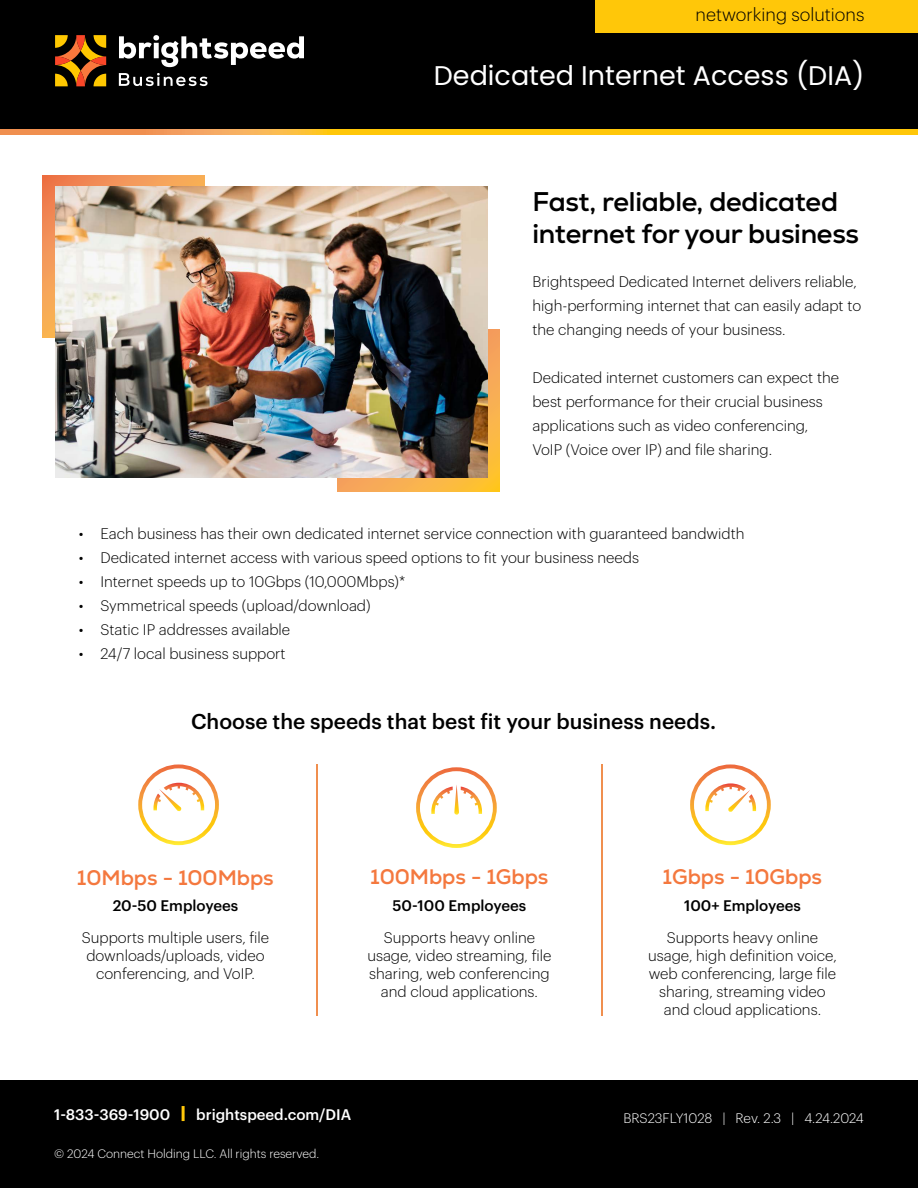
<style>
.page{position:relative;width:918px;height:1188px;background:#fff}
.page>*{position:absolute;margin:0;border:0;box-sizing:border-box;transform-origin:0 0}
.t1{font:700 27px/32.4px "Nexa";letter-spacing:-.01em;color:#000}
.t2{font:27px "Poppins";color:#fff}
.t3{font:500 21px "Graphik";color:#000}
.t4{font:700 21px "Nexa";color:#f4783e}
.t5{font:300 18px "Graphik";color:#000}
.t6{font:300 15px/18px "Graphik";color:#000;text-align:center}
.t7{font:500 15px "Graphik";color:#000}
.t8{font:500 15px "Graphik";color:#fff}
.t9{font:300 13.5px "Graphik";color:#fff}
.t10{font:300 12px "Graphik";color:#fff}
</style>
<div class="page">
<div style="left:0;top:0;width:918px;height:135px;background:#000"></div>
<div style="left:0;top:1080px;width:918px;height:108px;background:#000"></div>
<hr style="left:182px;top:1106px;width:3px;height:15px;background:#ffc709">
<div style="left:595px;top:0;width:323px;height:32px;background:#ffc709"></div>
<svg style="left:0;top:129px;width:918px;height:6px;background:#fbb922"></svg>
<svg style="left:55px;top:35px;width:51px;height:51px"></svg>
<svg style="left:119px;top:35px;width:185px;height:32px"></svg>
<svg style="left:119px;top:73px;width:89px;height:13px"></svg>
<svg style="left:338px;top:330px;width:162px;height:162px;background:#f3af4d"></svg>
<svg style="left:42px;top:175px;width:162px;height:162px;background:#f29758"></svg>
<img style="left:55px;top:187px;width:432px;height:290px">
<hr style="left:317px;top:764px;width:1px;height:251px;background:#f08f4f">
<svg style="left:705px;top:783px;width:51px;height:29px"></svg>
<div style="left:690px;top:764px;width:81px;height:81px;border:4px solid #fff;border-radius:50%"></div>
<svg style="left:431px;top:785px;width:51px;height:30px"></svg>
<div style="left:416px;top:767px;width:81px;height:81px;border:4px solid #fff;border-radius:50%"></div>
<div style="left:138px;top:764px;width:81px;height:81px;border:4px solid #fff;border-radius:50%"></div>
<svg style="left:153px;top:783px;width:51px;height:28px"></svg>
<hr style="left:601px;top:764px;width:2px;height:251px;background:#f08f4f">
<p class="t5" style="left:696px;top:2px;width:170px">networking solutions</p>
<h1 class="t2" style="left:434px;top:60px;width:432px">Dedicated Internet Access (DIA)</h1>
<h1 class="t1" style="left:532px;top:186px;width:328px">Fast, reliable, dedicated internet for your business</h1>
<p class="t6" style="left:532px;top:268px;width:330px;line-height:24px;text-align:left">Brightspeed Dedicated Internet delivers reliable, high-performing internet that can easily adapt to the changing needs of your business.</p>
<p class="t6" style="left:532px;top:364px;width:308px;line-height:24px;text-align:left">Dedicated internet customers can expect the best performance for their crucial business applications such as video conferencing, VoIP (Voice over IP) and file sharing.</p>
<p class="t6" style="left:79px;top:523px;width:667px">• Each business has their own dedicated internet service connection with guaranteed bandwidth</p>
<p class="t6" style="left:79px;top:547px;width:562px">• Dedicated internet access with various speed options to fit your business needs</p>
<p class="t6" style="left:79px;top:571px;width:328px">• Internet speeds up to 10Gbps (10,000Mbps)*</p>
<p class="t6" style="left:79px;top:595px;width:293px">• Symmetrical speeds (upload/download)</p>
<p class="t6" style="left:79px;top:619px;width:213px">• Static IP addresses available</p>
<p class="t6" style="left:79px;top:643px;width:208px">• 24/7 local business support</p>
<h2 class="t3" style="left:191px;top:705px;width:527px">Choose the speeds that best fit your business needs.</h2>
<h2 class="t4" style="left:77px;top:865px;width:198px">10Mbps - 100Mbps</h2>
<h2 class="t4" style="left:370px;top:863px;width:179px">100Mbps - 1Gbps</h2>
<h2 class="t4" style="left:663px;top:863px;width:161px">1Gbps - 10Gbps</h2>
<p class="t7" style="left:113px;top:895px;width:127px">20-50 Employees</p>
<p class="t6" style="left:82px;top:927px;width:189px">Supports multiple users, file downloads/uploads, video conferencing, and VoIP.</p>
<p class="t7" style="left:684px;top:894px;width:118px">100+ Employees</p>
<p class="t6" style="left:648px;top:927px;width:190px">Supports heavy online usage, high definition voice, web conferencing, large file sharing, streaming video and cloud applications.</p>
<p class="t7" style="left:393px;top:895px;width:135px">50-100 Employees</p>
<p class="t6" style="left:367px;top:927px;width:186px">Supports heavy online usage, video streaming, file sharing, web conferencing and cloud applications.</p>
<p class="t8" style="left:54px;top:1103px;width:118px">1-833-369-1900</p>
<p class="t8" style="left:196px;top:1103px;width:157px">brightspeed.com/DIA</p>
<p class="t10" style="left:54px;top:1145px;width:267px">© 2024 Connect Holding LLC. All rights reserved.</p>
<p class="t9" style="left:623px;top:1108px;width:242px">BRS23FLY1028 | Rev. 2.3 | 4.24.2024</p>
</div>
